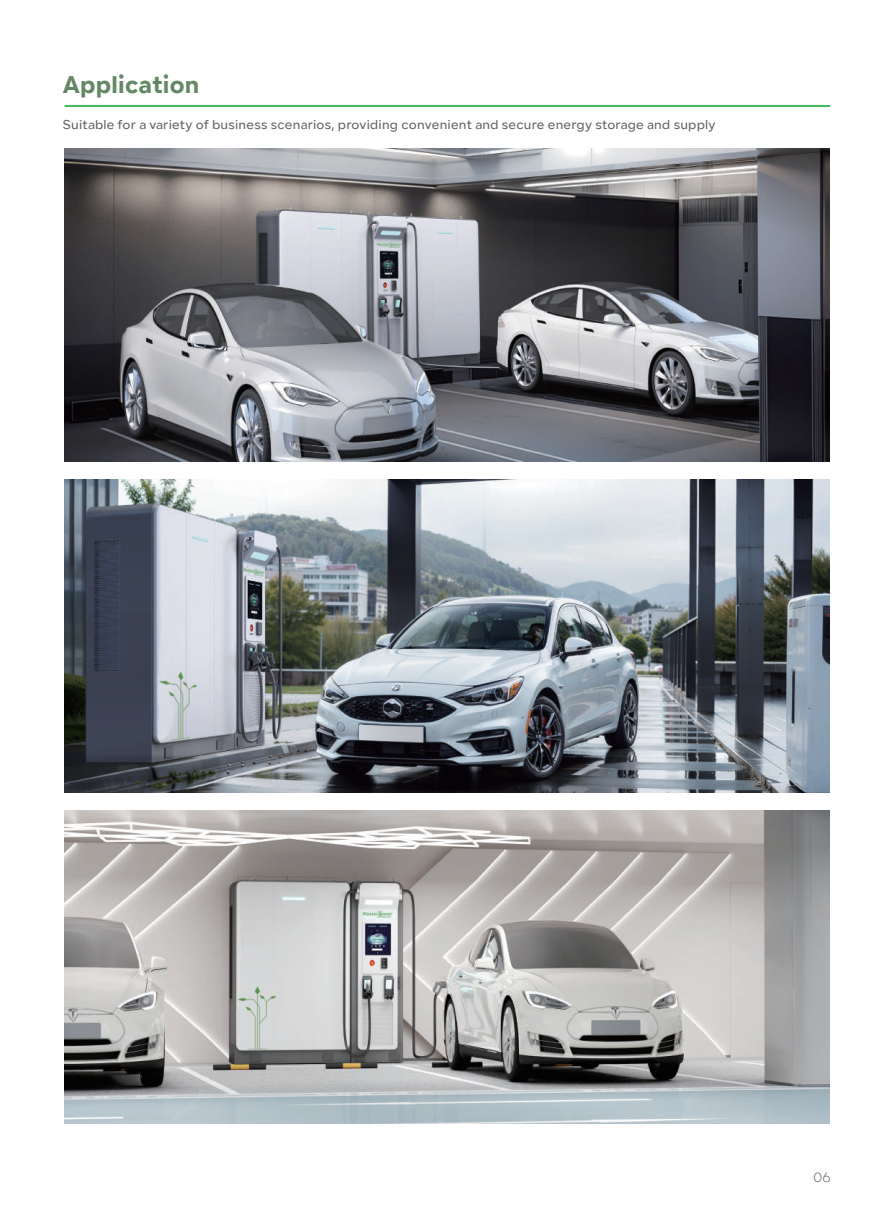
<style>
.page{position:relative;width:893px;height:1212px;background:#fff}
.page>*{position:absolute;margin:0;border:0;box-sizing:border-box;transform-origin:0 0}
.t1{font:800 24px "Lama Sans";letter-spacing:.01em;color:#648865}
.t2{font:300 13.5px "Lama Sans";color:#636366}
.t3{font:500 12.75px "Lama Sans";letter-spacing:.02em;color:#616364}
</style>
<div class="page">
<hr style="left:65px;top:105px;width:765px;height:2px;background:#46b85f">
<img style="left:64px;top:149px;width:766px;height:312px">
<img style="left:64px;top:480px;width:766px;height:312px">
<img style="left:64px;top:811px;width:766px;height:312px">
<h1 class="t1" style="left:63px;top:66px;width:138px">Application</h1>
<p class="t3" style="left:63px;top:115px;width:654px">Suitable for a variety of business scenarios, providing convenient and secure energy storage and supply</p>
<p class="t2" style="left:813px;top:1168px;width:19px">06</p>
</div>
